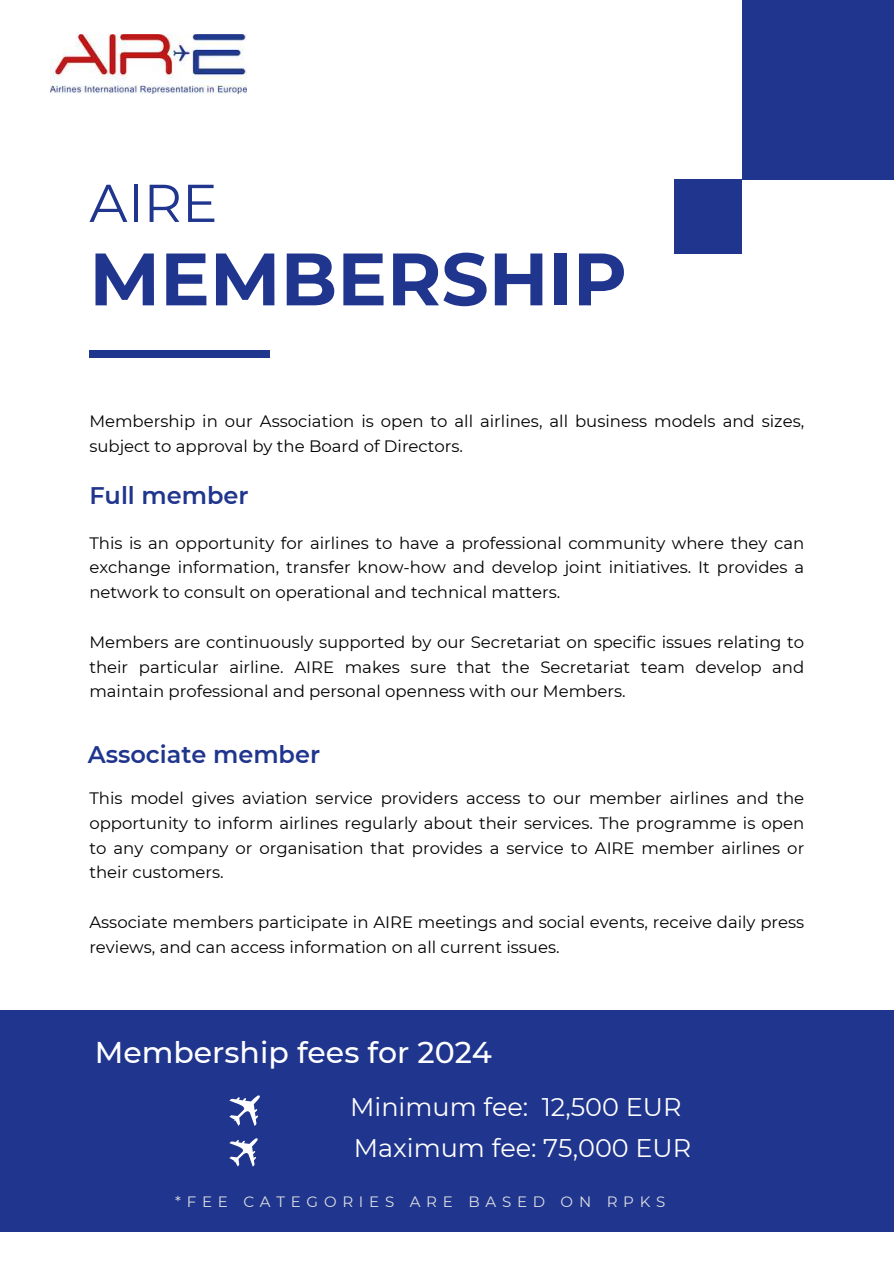
<style>
.page{position:relative;width:894px;height:1264px;background:#fff}
.page>*{position:absolute;margin:0;border:0;box-sizing:border-box;transform-origin:0 0}
.t1{font:700 73.95px "Montserrat";color:#20358d}
.t2{font:53.1px "Montserrat";color:#20358d}
.t3{font:500 30px "Montserrat";color:#fff}
.t4{font:25.5px/40.5px "Montserrat";color:#fff}
.t5{font:600 24px "Montserrat";color:#20358d}
.t6{font:16.5px/24.8px "Montserrat";color:#000;text-align:justify}
.t7{font:15px "Montserrat";letter-spacing:.385em;color:#dddfe3}
</style>
<div class="page">
<div style="left:0;top:1010px;width:893px;height:222px;background:#20358d"></div>
<div style="left:89px;top:350px;width:181px;height:7px;background:#20358d"></div>
<div style="left:741px;top:0;width:152px;height:179px;background:#20358d"></div>
<div style="left:673px;top:179px;width:68px;height:74px;background:#20358d"></div>
<svg style="left:229px;top:1095px;width:31px;height:30px"></svg>
<svg style="left:229px;top:1138px;width:29px;height:28px"></svg>
<img style="left:50px;top:34px;width:196px;height:60px">
<h2 class="t2" style="left:89px;top:167px;width:130px">AIRE</h2>
<h1 class="t1" style="left:89px;top:226px;width:539px">MEMBERSHIP</h1>
<p class="t6" style="left:89px;top:408px;width:716px">Membership in our Association is open to all airlines, all business models and sizes, subject to approval by the Board of Directors.</p>
<h3 class="t5" style="left:89px;top:478px;width:161px">Full member</h3>
<p class="t6" style="left:89px;top:530px;width:716px">This is an opportunity for airlines to have a professional community where they can exchange information, transfer know-how and develop joint initiatives. It provides a network to consult on operational and technical matters.</p>
<p class="t6" style="left:89px;top:629px;width:716px">Members are continuously supported by our Secretariat on specific issues relating to their particular airline. AIRE makes sure that the Secretariat team develop and maintain professional and personal openness with our Members.</p>
<h3 class="t5" style="left:88px;top:737px;width:234px">Associate member</h3>
<p class="t6" style="left:89px;top:785px;width:716px">This model gives aviation service providers access to our member airlines and the opportunity to inform airlines regularly about their services. The programme is open to any company or organisation that provides a service to AIRE member airlines or their customers.</p>
<p class="t6" style="left:89px;top:909px;width:716px">Associate members participate in AIRE meetings and social events, receive daily press reviews, and can access information on all current issues.</p>
<h3 class="t3" style="left:95px;top:1031px;width:398px">Membership fees for 2024</h3>
<h3 class="t4" style="left:350px;top:1086px;width:342px">Minimum fee: 12,500 EUR<br>Maximum fee: 75,000 EUR</h3>
<p class="t7" style="left:175px;top:1191px;width:491px">*FEE CATEGORIES ARE BASED ON RPKS</p>
</div>
